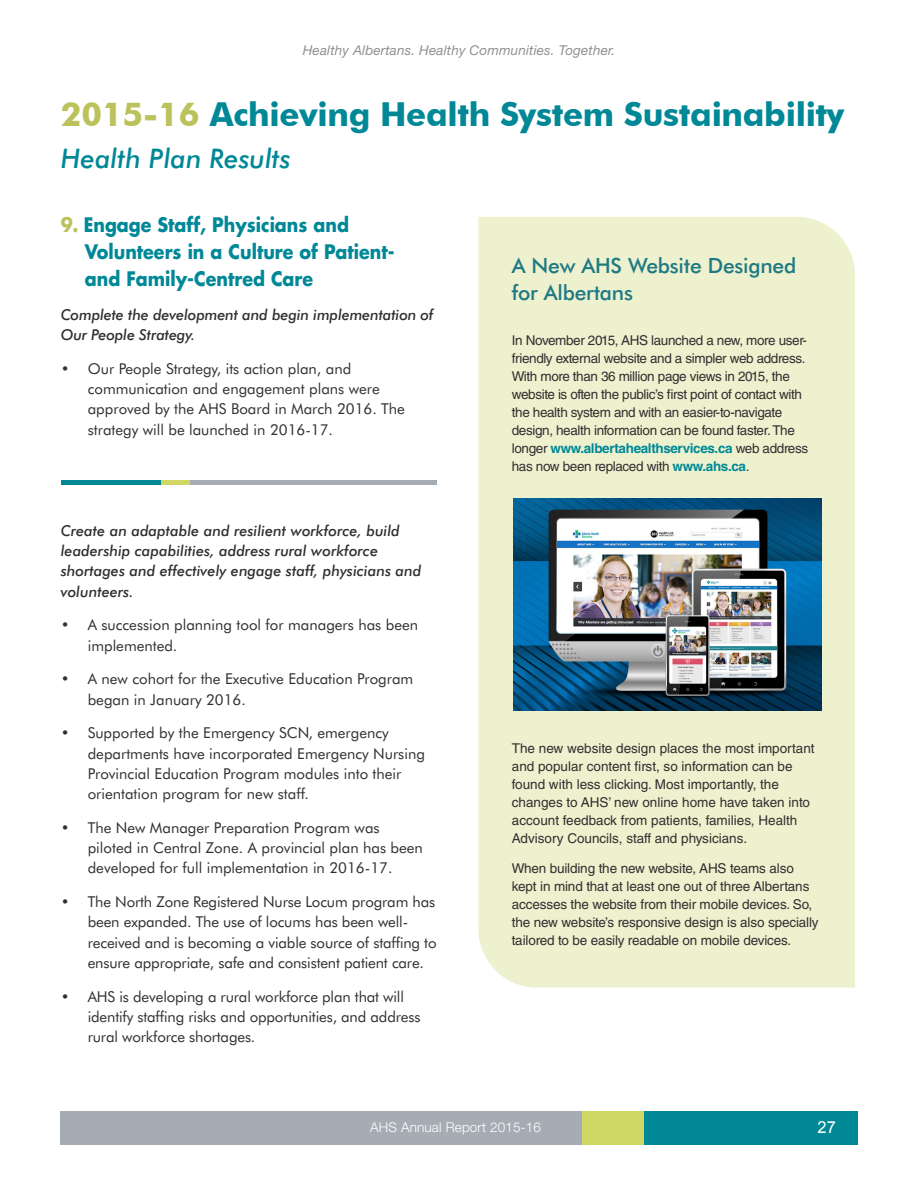
<style>
.page{position:relative;width:918px;height:1188px;background:#fff}
.page>*{position:absolute;margin:0;border:0;box-sizing:border-box;transform-origin:0 0}
.body_text{font:700 33px "Futura BT";letter-spacing:-.01em;color:#008897}
.body_text-2{font:italic 500 27px "Futura BT";color:#008897}
.body_text-3{font:500 21px/27px "Futura BT";letter-spacing:-.01em;color:#1f7984}
.body_text-4{font:700 19.5px/27px "Futura Std";color:#008897;scale:.9 1}
.t1{font:16.5px "Arial";color:#fff}
.t2{font:15px/20.2px "Futura BT";color:#312f30}
.body_text-5{font:italic 500 15px/20.2px "Futura BT";color:#312f30}
.body_text-6{font:13.5px/18px "Helvetica LT Std";letter-spacing:-.01em;color:#312f30}
.t3{font:italic 13.5px "Helvetica Neue LT Std";letter-spacing:.01em;color:#8f9194}
.t4{font:300 13.5px "Helvetica Neue LT Std";letter-spacing:.01em;color:#fff}
.s1{color:#bbc25b}
.s2{font-weight:700;color:#008897}
</style>
<div class="page">
<div style="left:639px;top:1112px;width:218px;height:33px;background:#008897"></div>
<div style="left:580px;top:1112px;width:64px;height:33px;background:#d1d764"></div>
<div style="left:60px;top:1112px;width:522px;height:33px;background:#a6acb4"></div>
<div style="left:478px;top:217px;width:377px;height:771px;background:#edf1ce"></div>
<img style="left:513px;top:498px;width:308px;height:212px">
<div style="left:61px;top:480px;width:102px;height:5px;background:#008897"></div>
<div style="left:161px;top:480px;width:30px;height:5px;background:#d1d764"></div>
<div style="left:191px;top:480px;width:246px;height:5px;background:#a6acb4"></div>
<p class="t3" style="left:303px;top:42px;width:314px">Healthy Albertans. Healthy Communities. Together.</p>
<p class="body_text" style="left:61px;top:95px;width:785px"><span class="s1">2015-16</span> Achieving Health System Sustainability</p>
<p class="body_text-2" style="left:61px;top:142px;width:231px">Health Plan Results</p>
<p class="body_text-4" style="left:85px;top:211px;width:346px;text-indent:-24px"><span class="s1">9.</span> Engage Staff, Physicians and<br>Volunteers in a Culture of Patient&shy;and Family-Centred Care</p>
<p class="body_text-5" style="left:61px;top:304px;width:374px">Complete the development and begin implementation of<br>Our People Strategy.</p>
<p class="t2" style="left:88px;top:358px;width:319px;text-indent:-27px">• Our People Strategy, its action plan, and communication and engagement plans were approved by the AHS Board in March 2016. The strategy will be launched in 2016-17.</p>
<p class="body_text-5" style="left:61px;top:520px;width:362px">Create an adaptable and resilient workforce, build leadership capabilities, address rural workforce shortages and effectively engage staff, physicians and volunteers.</p>
<p class="t2" style="left:88px;top:615px;width:332px;text-indent:-27px">• A succession planning tool for managers has been implemented.</p>
<p class="t2" style="left:88px;top:669px;width:327px;text-indent:-27px">• A new cohort for the Executive Education Program began in January 2016.</p>
<p class="t2" style="left:88px;top:723px;width:339px;text-indent:-27px">• Supported by the Emergency SCN, emergency departments have incorporated Emergency Nursing Provincial Education Program modules into their orientation program for new staff.</p>
<p class="t2" style="left:88px;top:817px;width:337px;text-indent:-27px">• The New Manager Preparation Program was piloted in Central Zone. A provincial plan has been developed for full implementation in 2016-17.</p>
<p class="t2" style="left:88px;top:892px;width:350px;text-indent:-27px">• The North Zone Registered Nurse Locum program has been expanded. The use of locums has been well&shy;received and is becoming a viable source of staffing to ensure appropriate, safe and consistent patient care.</p>
<p class="t2" style="left:88px;top:986px;width:334px;text-indent:-27px">• AHS is developing a rural workforce plan that will identify staffing risks and opportunities, and address rural workforce shortages.</p>
<p class="body_text-3" style="left:512px;top:252px;width:286px">A New AHS Website Designed for Albertans</p>
<p class="body_text-6" style="left:512px;top:331px;width:298px">In November 2015, AHS launched a new, more user&shy;friendly external website and a simpler web address.<br>With more than 36 million page views in 2015, the website is often the public’s first point of contact with the health system and with an easier-to-navigate design, health information can be found faster. The longer <span class="s2">www.albertahealthservices.ca</span> web address has now been replaced with <span class="s2">www.ahs.ca</span>.</p>
<p class="body_text-6" style="left:512px;top:739px;width:304px">The new website design places the most important and popular content first, so information can be found with less clicking. Most importantly, the changes to AHS’ new online home have taken into account feedback from patients, families, Health Advisory Councils, staff and physicians.</p>
<p class="body_text-6" style="left:512px;top:859px;width:308px">When building the new website, AHS teams also kept in mind that at least one out of three Albertans accesses the website from their mobile devices. So, the new website’s responsive design is also specially tailored to be easily readable on mobile devices.</p>
<p class="t4" style="left:370px;top:1119px;width:172px">AHS Annual Report 2015-16</p>
<p class="t1" style="left:818px;top:1116px;width:20px">27</p>
</div>
